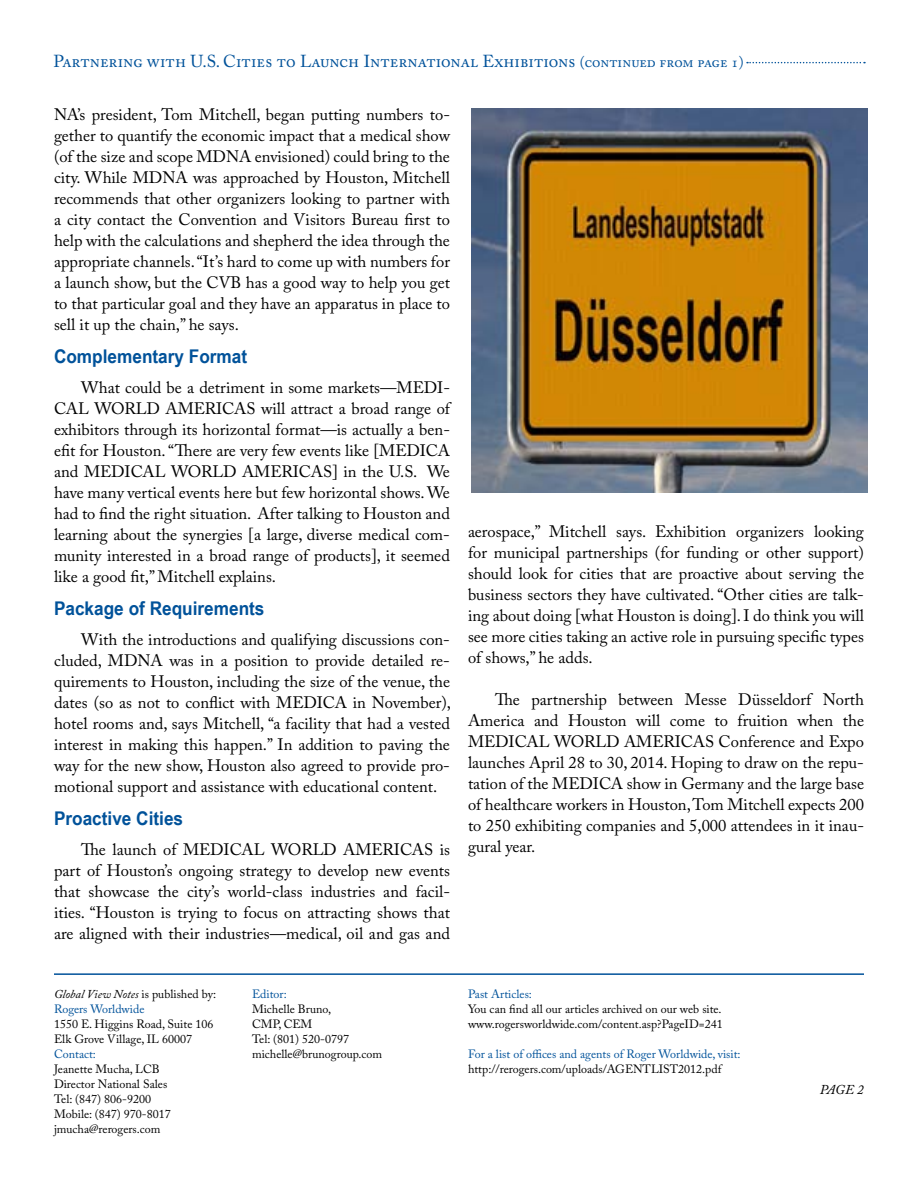
<style>
.page{position:relative;width:918px;height:1188px;background:#fff}
.page>*{position:absolute;margin:0;border:0;box-sizing:border-box;transform-origin:0 0}
.t1{font:700 18.9px "Arial Narrow";color:#01529a;scale:1.11 1}
.t2{font:17.25px "Adobe Caslon Pro";color:#01529a}
.t3{font:16.5px/21px "Adobe Caslon Pro";color:#000;text-align:justify}
.t4{font:italic 13.5px "Adobe Caslon Pro";color:#000}
.t5{font:12px/15px "Adobe Caslon Pro";color:#000}
.t6{font:12px "Adobe Caslon Pro";color:#01529a}
.t7{font:italic 12px/15px "Adobe Caslon Pro";color:#000}
.s1{font-size:15px}
.s2{font-style:normal}
.s3{font-style:normal;color:#01529a}
</style>
<div class="page">
<svg style="left:747px;top:62px;width:118px;height:1px"></svg>
<hr style="left:54px;top:973px;width:810px;height:2px;background:#01529a">
<img style="left:472px;top:108px;width:396px;height:385px">
<p class="t2" style="left:53px;top:51px;width:692px">Partnering with U.S. Cities to Launch International Exhibitions <span class="s1">(continued from page 1)</span></p>
<p class="t3" style="left:54px;top:104px;width:398px">NA’s president, Tom Mitchell, began putting numbers to&shy;gether to quantify the economic impact that a medical show (of the size and scope MDNA envisioned) could bring to the city. While MDNA was approached by Houston, Mitchell recommends that other organizers looking to partner with a city contact the Convention and Visitors Bureau first to help with the calculations and shepherd the idea through the appropriate channels. “It’s hard to come up with numbers for a launch show, but the CVB has a good way to help you get to that particular goal and they have an apparatus in place to sell it up the chain,” he says.</p>
<p class="t1" style="left:54px;top:345px;width:176px">Complementary Format</p>
<p class="t3" style="left:54px;top:377px;width:400px;text-align:left;text-indent:27px">What could be a detriment in some markets—MEDI-CAL WORLD AMERICAS will attract a broad range of exhibitors through its horizontal format—is actually a ben&shy;efit for Houston. “There are very few events like [MEDICA and MEDICAL WORLD AMERICAS] in the U.S. We have many vertical events here but few horizontal shows. We had to find the right situation. After talking to Houston and learning about the synergies [a large, diverse medical com&shy;munity interested in a broad range of products], it seemed like a good fit,” Mitchell explains.</p>
<p class="t1" style="left:54px;top:597px;width:191px">Package of Requirements</p>
<p class="t3" style="left:54px;top:629px;width:399px;text-indent:27px">With the introductions and qualifying discussions con&shy;cluded, MDNA was in a position to provide detailed re&shy;quirements to Houston, including the size of the venue, the dates (so as not to conflict with MEDICA in November), hotel rooms and, says Mitchell, “a facility that had a vested interest in making this happen.” In addition to paving the way for the new show, Houston also agreed to provide pro&shy;motional support and assistance with educational content.</p>
<p class="t1" style="left:54px;top:807px;width:118px">Proactive Cities</p>
<p class="t3" style="left:54px;top:839px;width:398px;text-indent:27px">The launch of MEDICAL WORLD AMERICAS is part of Houston’s ongoing strategy to develop new events that showcase the city’s world-class industries and facil&shy;ities. “Houston is trying to focus on attracting shows that are aligned with their industries—medical, oil and gas and</p>
<p class="t3" style="left:468px;top:521px;width:398px">aerospace,” Mitchell says. Exhibition organizers looking for municipal partnerships (for funding or other support) should look for cities that are proactive about serving the business sectors they have cultivated. “Other cities are talk&shy;ing about doing [what Houston is doing]. I do think you will see more cities taking an active role in pursuing specific types of shows,” he adds.</p>
<p class="t3" style="left:468px;top:689px;width:398px;text-indent:27px">The partnership between Messe Düsseldorf North America and Houston will come to fruition when the MEDICAL WORLD AMERICAS Conference and Expo launches April 28 to 30, 2014. Hoping to draw on the repu&shy;tation of the MEDICA show in Germany and the large base of healthcare workers in Houston, Tom Mitchell expects 200 to 250 exhibiting companies and 5,000 attendees in it inau&shy;gural year.</p>
<p class="t7" style="left:54px;top:987px;width:164px">Global View Notes <span class="s2">is published by:<br></span><span class="s3">Rogers Worldwide</span></p>
<p class="t5" style="left:54px;top:1017px;width:161px">1550 E. Higgins Road, Suite 106<br>Elk Grove Village, IL 60007</p>
<p class="t6" style="left:54px;top:1047px;width:43px">Contact:</p>
<p class="t5" style="left:54px;top:1062px;width:118px">Jeanette Mucha, LCB<br>Director National Sales<br>Tel: (847) 806-9200<br>Mobile: (847) 970-8017 jmucha@rerogers.com</p>
<p class="t6" style="left:252px;top:987px;width:36px">Editor:</p>
<p class="t5" style="left:252px;top:1002px;width:132px">Michelle Bruno,<br>CMP, CEM<br>Tel: (801) 520-0797 michelle@brunogroup.com</p>
<p class="t6" style="left:468px;top:987px;width:66px">Past Articles:</p>
<p class="t5" style="left:468px;top:1002px;width:256px">You can find all our articles archived on our web site. www.rogersworldwide.com/content.asp?PageID=241</p>
<p class="t6" style="left:468px;top:1047px;width:274px">For a list of offices and agents of Roger Worldwide, visit:</p>
<p class="t5" style="left:468px;top:1062px;width:256px">http://rerogers.com/uploads/AGENTLIST2012.pdf</p>
<p class="t4" style="left:820px;top:1082px;width:18px">page</p>
<p class="t4" style="left:857px;top:1082px;width:8px">2</p>
</div>
